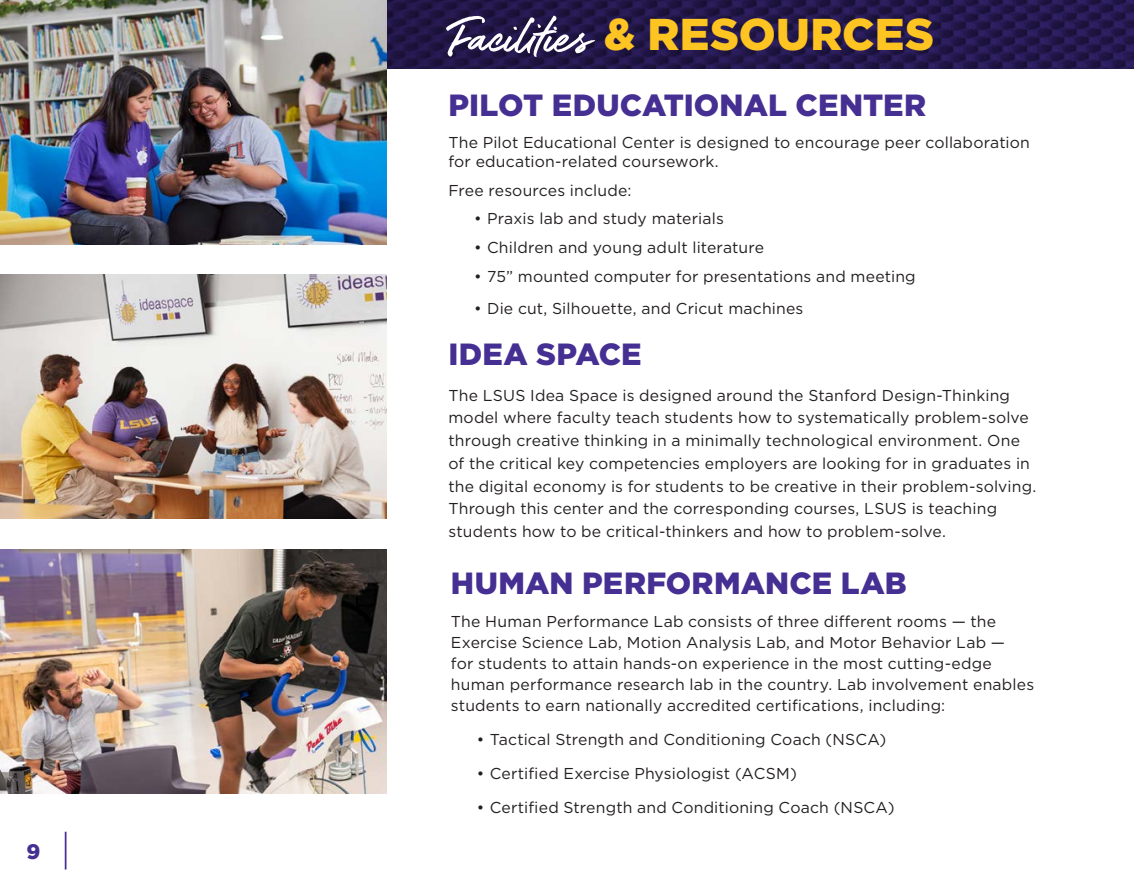
<style>
.page{position:relative;width:1134px;height:882px;background:#fff}
.page>*{position:absolute;margin:0;border:0;box-sizing:border-box;transform-origin:0 0}
.t1{font:70px "Kokomo Breeze";color:#fff}
.t2{font:900 30.62px "Gotham";letter-spacing:.005em;color:#452f92}
.t3{font:900 21px "Gotham";color:#452f92}
.t4{font:15.75px/22.8px "Gotham";letter-spacing:.01em;color:#231f20}
.s1{font-family:"Gotham";font-weight:900;font-size:44.45px;color:#fec422}
</style>
<div class="page">
<hr style="left:65px;top:832px;width:1px;height:38px;background:#452f92">
<svg style="left:386px;top:0;width:748px;height:69px;background:#23184b"></svg>
<img style="left:0;top:274px;width:386px;height:245px">
<img style="left:0;top:549px;width:386px;height:245px">
<img style="left:0;top:0;width:386px;height:244px">
<h3 class="t3" style="left:26px;top:837px;width:15px">9</h3>
<p class="t1" style="left:451px;top:3px;width:485px">Facilities <span class="s1">&amp; RESOURCES</span></p>
<p class="t2" style="left:448px;top:84px;width:479px">PILOT EDUCATIONAL CENTER</p>
<p class="t4" style="left:448px;top:132px;width:583px;line-height:19.2px">The Pilot Educational Center is designed to encourage peer collaboration for education-related coursework.</p>
<p class="t4" style="left:448px;top:178px;width:185px">Free resources include:</p>
<p class="t4" style="left:474px;top:207px;width:251px">• Praxis lab and study materials</p>
<p class="t4" style="left:474px;top:236px;width:291px">• Children and young adult literature</p>
<p class="t4" style="left:474px;top:264px;width:443px">• 75” mounted computer for presentations and meeting</p>
<p class="t4" style="left:474px;top:297px;width:331px">• Die cut, Silhouette, and Cricut machines</p>
<p class="t2" style="left:448px;top:333px;width:195px">IDEA SPACE</p>
<p class="t4" style="left:448px;top:383px;width:590px">The LSUS Idea Space is designed around the Stanford Design-Thinking model where faculty teach students how to systematically problem-solve through creative thinking in a minimally technological environment. One of the critical key competencies employers are looking for in graduates in the digital economy is for students to be creative in their problem-solving.<br>Through this center and the corresponding courses, LSUS is teaching students how to be critical-thinkers and how to problem-solve.</p>
<p class="t2" style="left:451px;top:562px;width:457px">HUMAN PERFORMANCE LAB</p>
<p class="t4" style="left:451px;top:611px;width:585px;line-height:21px">The Human Performance Lab consists of three different rooms — the Exercise Science Lab, Motion Analysis Lab, and Motor Behavior Lab —<br>for students to attain hands-on experience in the most cutting-edge human performance research lab in the country. Lab involvement enables students to earn nationally accredited certifications, including:</p>
<p class="t4" style="left:477px;top:728px;width:411px">• Tactical Strength and Conditioning Coach (NSCA)</p>
<p class="t4" style="left:477px;top:762px;width:322px">• Certified Exercise Physiologist (ACSM)</p>
<p class="t4" style="left:477px;top:796px;width:419px">• Certified Strength and Conditioning Coach (NSCA)</p>
</div>
